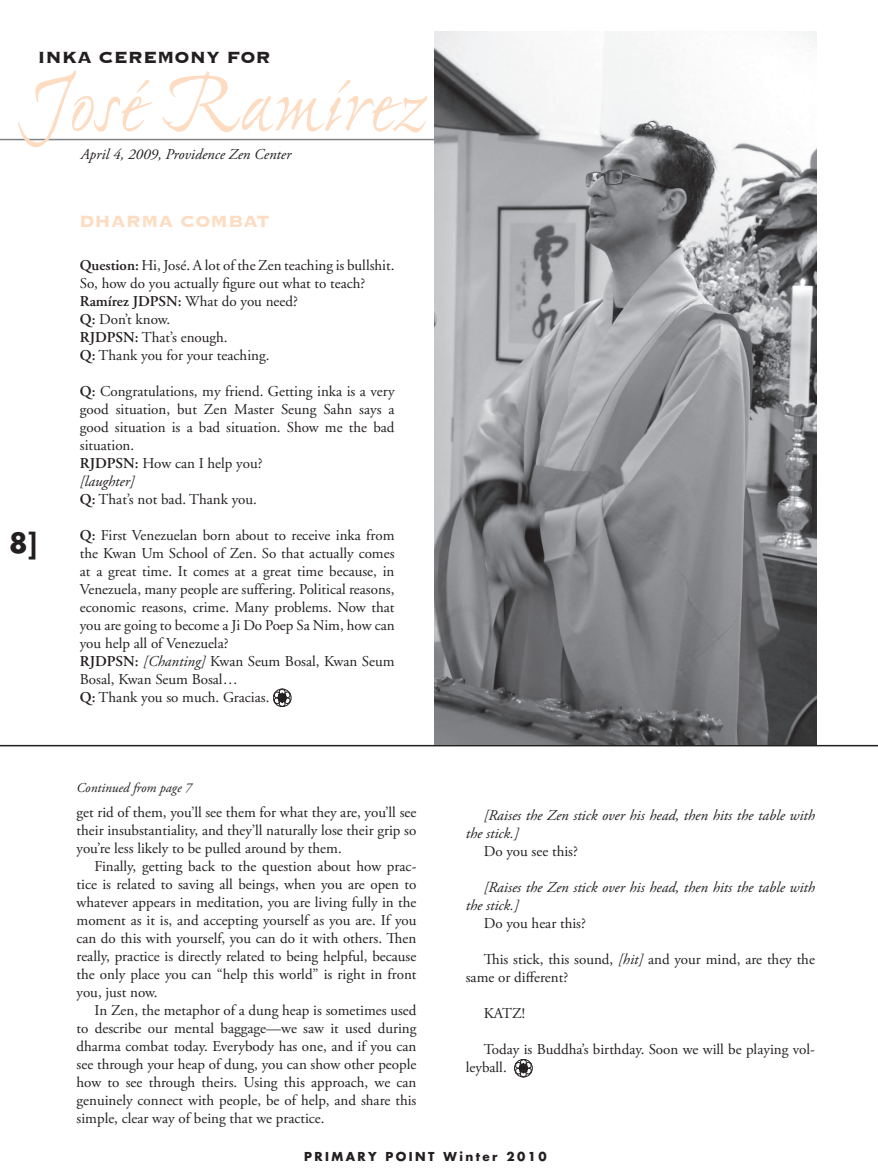
<style>
.page{position:relative;width:878px;height:1175px;background:#fff}
.page>*{position:absolute;margin:0;border:0;box-sizing:border-box;transform-origin:0 0}
.t1{font:90px "Ex Ponto";color:#fddcc2}
.t2{font:700 27px "Futura";color:#231f20}
.t3{font:700 21px "Copperplate";color:#231f20}
.t4{font:700 21px "Copperplate";color:#fddcc2}
.t5{font:15px/18px "Adobe Garamond Pro";color:#231f20;text-align:justify}
.t6{font:15px/18px "Adobe Garamond";color:#231f20}
.t7{font:italic 15px/18px "Adobe Garamond Pro";color:#231f20}
.t8{font:italic 15px "Adobe Garamond";color:#231f20}
.t9{font:italic 13.5px "Adobe Garamond Pro";color:#231f20}
.t10{font:700 12px "Futura";letter-spacing:.2em;color:#231f20}
.s1{font-weight:600}
.s2{font-family:"Adobe Garamond Pro";font-weight:600}
.s3{font-style:italic}
</style>
<div class="page">
<hr style="left:0;top:139px;width:484px;height:1px;background:#808285">
<div style="left:514px;top:1059px;width:18px;height:18px;border:1px solid #231f20;border-radius:50%"></div>
<svg style="left:515px;top:1059px;width:17px;height:18px"></svg>
<hr style="left:0;top:745px;width:878px;height:1px;background:#231f20">
<img style="left:435px;top:32px;width:381px;height:712px">
<svg style="left:273px;top:688px;width:18px;height:18px"></svg>
<p class="t3" style="left:37px;top:43px;width:235px">INKA CEREMONY FOR</p>
<p class="t1" style="left:27px;top:59px;width:400px">José Ramírez</p>
<p class="t7" style="left:81px;top:146px;width:212px">April 4, 2009, Providence Zen Center</p>
<h2 class="t2" style="left:9px;top:524px;width:29px">8]</h2>
<p class="t4" style="left:79px;top:208px;width:192px">DHARMA COMBAT</p>
<p class="t6" style="left:80px;top:256px;width:316px"><span class="s1">Question:</span> Hi, José. A lot of the Zen teaching is bullshit.<br>So, how do you actually figure out what to teach?</p>
<p class="t6" style="left:80px;top:292px;width:219px"><span class="s1">Ram</span><span class="s2">í</span><span class="s1">rez JDPSN:</span> What do you need?</p>
<p class="t6" style="left:80px;top:310px;width:92px"><span class="s1">Q:</span> Don’t know.</p>
<p class="t6" style="left:80px;top:328px;width:149px"><span class="s1">RJDPSN:</span> That’s enough.</p>
<p class="t6" style="left:80px;top:346px;width:191px"><span class="s1">Q:</span> Thank you for your teaching.</p>
<p class="t6" style="left:80px;top:382px;width:316px;text-align:justify"><span class="s1">Q:</span> Congratulations, my friend. Getting inka is a very good situation, but Zen Master Seung Sahn says a good situation is a bad situation. Show me the bad situation.</p>
<p class="t6" style="left:80px;top:454px;width:184px"><span class="s1">RJDPSN:</span> How can I help you?</p>
<p class="t8" style="left:80px;top:473px;width:56px">[laughter]</p>
<p class="t6" style="left:80px;top:490px;width:178px"><span class="s1">Q:</span> That’s not bad. Thank you.</p>
<p class="t6" style="left:80px;top:526px;width:316px;text-align:justify"><span class="s1">Q:</span> First Venezuelan born about to receive inka from the Kwan Um School of Zen. So that actually comes at a great time. It comes at a great time because, in Venezuela, many people are suffering. Political reasons, economic reasons, crime. Many problems. Now that you are going to become a Ji Do Poep Sa Nim, how can you help all of Venezuela?</p>
<p class="t6" style="left:80px;top:652px;width:316px"><span class="s1">RJDPSN:</span> <span class="s3">[Chanting]</span> Kwan Seum Bosal, Kwan Seum<br>Bosal, Kwan Seum Bosal…</p>
<p class="t6" style="left:80px;top:688px;width:191px"><span class="s1">Q:</span> Thank you so much. Gracias.</p>
<p class="t9" style="left:76px;top:780px;width:117px">Continued from page 7</p>
<p class="t5" style="left:76px;top:803px;width:341px">get rid of them, you’ll see them for what they are, you’ll see their insubstantiality, and they’ll naturally lose their grip so you’re less likely to be pulled around by them.</p>
<p class="t5" style="left:76px;top:857px;width:341px;text-indent:18px">Finally, getting back to the question about how prac&shy;tice is related to saving all beings, when you are open to whatever appears in meditation, you are living fully in the moment as it is, and accepting yourself as you are. If you can do this with yourself, you can do it with others. Then really, practice is directly related to being helpful, because the only place you can “help this world” is right in front you, just now.</p>
<p class="t5" style="left:76px;top:1001px;width:341px;text-indent:18px">In Zen, the metaphor of a dung heap is sometimes used to describe our mental baggage—we saw it used during dharma combat today. Everybody has one, and if you can see through your heap of dung, you can show other people how to see through theirs. Using this approach, we can genuinely connect with people, be of help, and share this simple, clear way of being that we practice.</p>
<p class="t7" style="left:466px;top:806px;width:350px;text-indent:18px">[Raises the Zen stick over his head, then hits the table with the stick.]</p>
<p class="t5" style="left:484px;top:842px;width:96px">Do you see this?</p>
<p class="t7" style="left:466px;top:878px;width:350px;text-indent:18px">[Raises the Zen stick over his head, then hits the table with the stick.]</p>
<p class="t5" style="left:484px;top:914px;width:104px">Do you hear this?</p>
<p class="t5" style="left:466px;top:950px;width:350px;text-indent:18px">This stick, this sound, <span class="s3">[hit]</span> and your mind, are they the same or different?</p>
<p class="t5" style="left:484px;top:1004px;width:43px">KATZ!</p>
<p class="t5" style="left:466px;top:1040px;width:350px;text-indent:18px">Today is Buddha’s birthday. Soon we will be playing vol&shy;leyball.</p>
<p class="t10" style="left:304px;top:1148px;width:244px">PRIMARY POINT Winter 2010</p>
</div>
